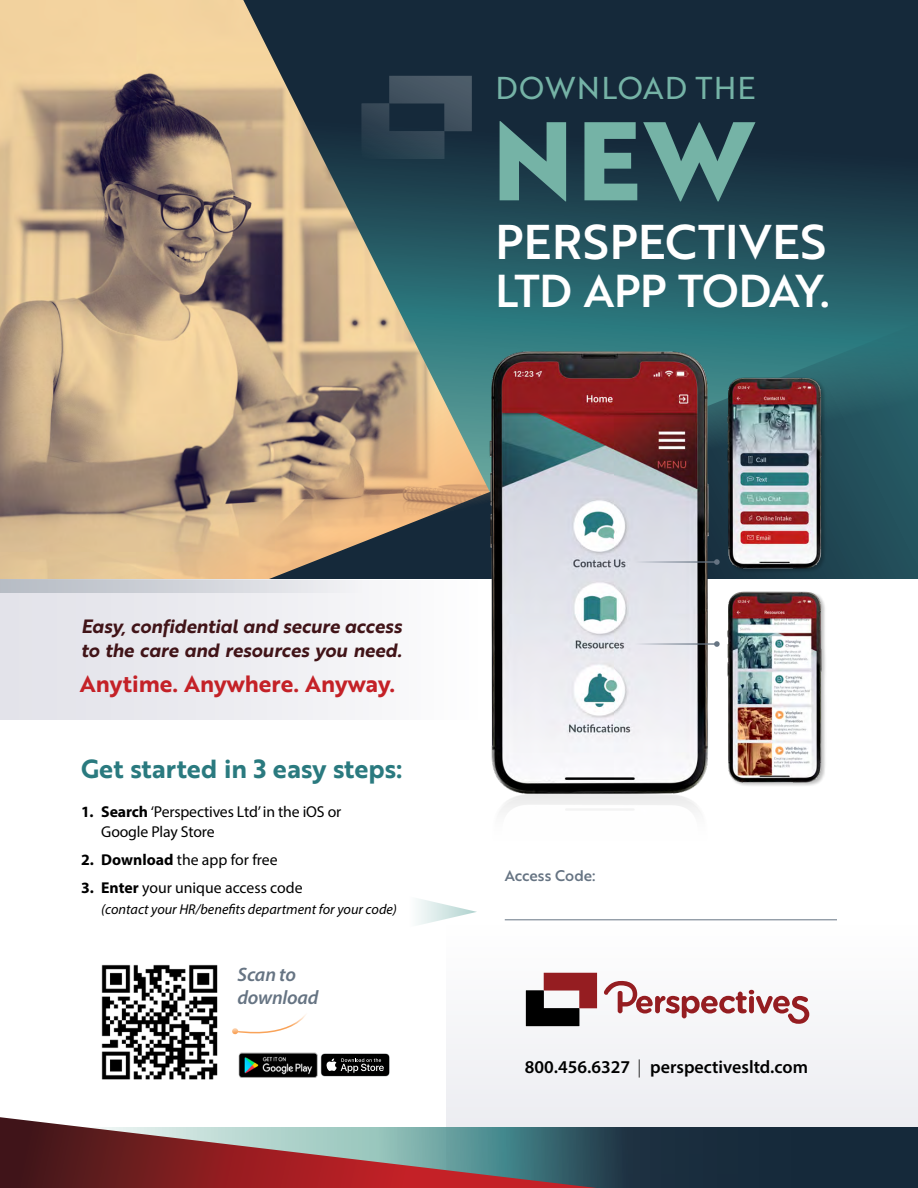
<style>
.page{position:relative;width:918px;height:1188px;background:#fff}
.page>*{position:absolute;margin:0;border:0;box-sizing:border-box;transform-origin:0 0}
.t1{font:700 108.6px "Brother 1816 Extra";color:#75b3a6}
.t2{font:47.4px "Brother 1816 Medium";letter-spacing:.01em;color:#fff}
.t3{font:44.85px "Brother 1816 Medium";letter-spacing:-.03em;color:#fff}
.t4{font:30.75px "Brother 1816 Regular";letter-spacing:.04em;color:#75b3a6}
.t5{font:25.5px "Brother 1816 Bold";color:#2a7a7f}
.t6{font:22.95px "Brother 1816 Bold";color:#c42127}
.t7{font:italic 600 19.5px/23.4px "Myriad Pro";letter-spacing:-.01em;color:#667483}
.t8{font:18.75px/24px "Brother 1816 Bold Italic";letter-spacing:-.005em;color:#411418}
.t9{font:600 18px "Myriad Pro";color:#000}
.t10{font:15.75px/19.5px "Myriad Pro";letter-spacing:-.01em;color:#000}
.t11{font:15px "Brother 1816 Medium";color:#667483}
.t12{font:italic 14.25px "Myriad Pro";color:#000}
.s1{font-weight:700}
.s2{font-weight:300}
</style>
<div class="page">
<img style="left:0;top:0;width:243px;height:304px">
<svg style="left:243px;top:0;width:675px;height:304px;background:#2e4750"></svg>
<svg style="left:0;top:304px;width:918px;height:275px;background:#8d927e"></svg>
<svg style="left:0;top:487px;width:477px;height:93px;background:#ac9477"></svg>
<div style="left:446px;top:924px;width:472px;height:264px;background:#f4f4f7"></div>
<div style="left:0;top:580px;width:477px;height:140px;background:linear-gradient(to right,#e0e0e8,#fcfcfc)"></div>
<img style="left:238px;top:1053px;width:80px;height:25px">
<svg style="left:321px;top:1053px;width:69px;height:23px;background:#343434"></svg>
<svg style="left:604px;top:981px;width:205px;height:43px"></svg>
<svg style="left:526px;top:973px;width:71px;height:53px"></svg>
<hr style="left:505px;top:919px;width:332px;height:1px;background:#667483">
<img style="left:477px;top:339px;width:243px;height:451px">
<img style="left:500px;top:790px;width:200px;height:22px">
<img style="left:715px;top:586px;width:111px;height:202px">
<img style="left:715px;top:372px;width:116px;height:202px">
<hr style="left:634px;top:561px;width:83px;height:2px;background:#667483">
<svg style="left:714px;top:559px;width:6px;height:6px"></svg>
<hr style="left:634px;top:643px;width:83px;height:2px;background:#667483">
<svg style="left:714px;top:641px;width:6px;height:6px"></svg>
<svg style="left:362px;top:76px;width:110px;height:83px;background:#2d404f"></svg>
<svg style="left:0;top:580px;width:362px;height:13px;background:#d1d4da"></svg>
<svg style="left:596px;top:1127px;width:322px;height:61px;background:#182c3d"></svg>
<svg style="left:0;top:1117px;width:596px;height:71px;background:#8a696b"></svg>
<img style="left:101px;top:964px;width:117px;height:116px">
<svg style="left:232px;top:1014px;width:74px;height:21px"></svg>
<svg style="left:417px;top:899px;width:60px;height:26px"></svg>
<h3 class="t4" style="left:496px;top:65px;width:262px">DOWNLOAD THE</h3>
<h1 class="t1" style="left:492px;top:78px;width:264px">NEW</h1>
<h2 class="t2" style="left:495px;top:206px;width:332px">PERSPECTIVES</h2>
<h3 class="t3" style="left:495px;top:258px;width:336px">LTD APP TODAY.</h3>
<p class="t8" style="left:81px;top:614px;width:322px">Easy, confidential and secure access to the care and resources you need.</p>
<h3 class="t6" style="left:80px;top:666px;width:317px">Anytime. Anywhere. Anyway.</h3>
<h3 class="t5" style="left:81px;top:749px;width:323px">Get started in 3 easy steps:</h3>
<p class="t10" style="left:101px;top:802px;width:242px;text-indent:-20px"><span class="s1">1. Search</span> ‘Perspectives Ltd’ in the iOS or<br>Google Play Store</p>
<p class="t10" style="left:81px;top:850px;width:198px"><span class="s1">2. Download</span> the app for free</p>
<p class="t10" style="left:81px;top:878px;width:223px"><span class="s1">3. Enter</span> your unique access code</p>
<p class="t12" style="left:101px;top:900px;width:297px">(contact your HR/benefits department for your code)</p>
<p class="t7" style="left:238px;top:962px;width:83px">Scan to download</p>
<p class="t11" style="left:505px;top:864px;width:92px">Access Code:</p>
<p class="t9" style="left:525px;top:1056px;width:285px">800.456.6327 <span class="s2">|</span> perspectivesltd.com</p>
</div>
